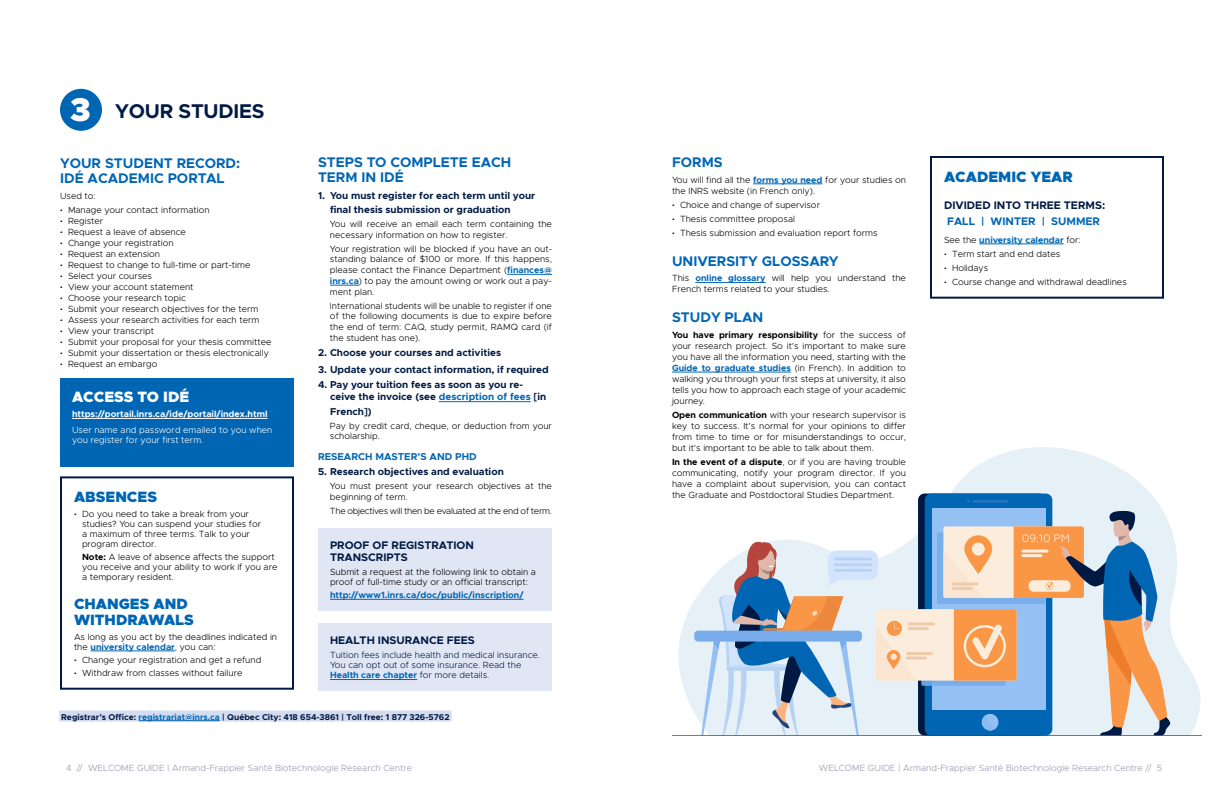
<style>
.page{position:relative;width:1224px;height:792px;background:#fff}
.page>*{position:absolute;margin:0;border:0;box-sizing:border-box;transform-origin:0 0}
.t1{font:900 33px "Metropolis";color:#fff}
.t2{font:700 20px "Metropolis";letter-spacing:-.01em;color:#001a44}
.t3{font:900 15px/16.2px "Metropolis";color:#0066b3}
.t4{font:900 15px "Metropolis";color:#fff}
.t5{font:700 14px/15.1px "Metropolis";color:#0066b3}
.t6{font:700 11px/11.9px "Metropolis";color:#001a44}
.t7{font:700 11px "Metropolis";color:#0066b3}
.t8{font:700 10px/14.4px "Metropolis";color:#001a44}
.t9{font:700 10px "Metropolis";color:#0066b3}
.t10{font:300 9px/11px "Metropolis";color:#000}
.t11{font:300 9px "Metropolis";color:#9799b0}
.t12{font:300 9px/10px "Metropolis";color:#001a44}
.t13{font:300 9px/10px "Metropolis";color:#fff}
.t14{font:300 9px "Metropolis";letter-spacing:-.03em;color:#000}
.t15{font:700 9px "Metropolis";color:#fff}
.t16{font:700 9px "Metropolis";color:#0066b3}
.t17{font:700 8.5px "Metropolis";color:#001a44}
.s1{font-weight:700}
.s2{font-weight:700;color:#0066b3}
.s3{color:#0066b3}
</style>
<div class="page">
<hr style="left:90px;top:651px;width:85px;height:1px;background:#0066b3">
<div style="left:60px;top:476px;width:234px;height:214px;border:2px solid #001a44"></div>
<hr style="left:979px;top:244px;width:85px;height:1px;background:#0066b3">
<div style="left:930px;top:156px;width:234px;height:143px;border:2px solid #001a44"></div>
<div style="left:318px;top:623px;width:234px;height:67px;background:#e1e6f4"></div>
<hr style="left:330px;top:679px;width:87px;height:1px;background:#0066b3">
<div style="left:318px;top:528px;width:234px;height:82px;background:#e1e6f4"></div>
<hr style="left:330px;top:599px;width:194px;height:1px;background:#0066b3">
<div style="left:60px;top:89px;width:42px;height:42px;background:#0066b3;border-radius:50%"></div>
<hr style="left:507px;top:274px;width:45px;height:1px;background:#0066b3">
<svg style="left:330px;top:285px;width:29px;height:1px"></svg>
<hr style="left:439px;top:401px;width:92px;height:1px;background:#0066b3">
<div style="left:59px;top:711px;width:393px;height:11px;background:#d4dcf0"></div>
<hr style="left:139px;top:721px;width:81px;height:1px;background:#0066b3">
<hr style="left:753px;top:184px;width:70px;height:1px;background:#0066b3">
<hr style="left:695px;top:282px;width:71px;height:1px;background:#0066b3">
<hr style="left:672px;top:372px;width:119px;height:1px;background:#0066b3">
<svg style="left:918px;top:447px;width:244px;height:63px;fill:#e6f0f7"></svg>
<div style="left:925px;top:494px;width:127px;height:242px;background:#0066b3;border-radius:7px"></div>
<hr style="left:973px;top:500px;width:36px;height:3px;background:#5e92dd">
<svg style="left:672px;top:510px;width:530px;height:226px"></svg>
<hr style="left:834px;top:558px;width:38px;height:2px;background:#b7d3f3">
<hr style="left:834px;top:563px;width:38px;height:3px;background:#b7d3f3">
<hr style="left:834px;top:569px;width:38px;height:3px;background:#b7d3f3">
<div style="left:60px;top:378px;width:234px;height:88px;background:#0066b3"></div>
<hr style="left:72px;top:418px;width:196px;height:1px;background:#fff">
<h1 class="t1" style="left:70px;top:88px;width:22px">3</h1>
<h3 class="t5" style="left:60px;top:156px;width:182px">YOUR STUDENT RECORD:<br>IDÉ ACADEMIC PORTAL</h3>
<p class="t10" style="left:60px;top:189px;width:151px;line-height:14px">Used to:<br><sup>.</sup> Manage your contact information</p>
<p class="t10" style="left:60px;top:215px;width:213px"><sup>.</sup> Register<br><sup>.</sup> Request a leave of absence<br><sup>.</sup> Change your registration<br><sup>.</sup> Request an extension<br><sup>.</sup> Request to change to full-time or part-time<br><sup>.</sup> Select your courses<br><sup>.</sup> View your account statement<br><sup>.</sup> Choose your research topic<br><sup>.</sup> Submit your research objectives for the term<br><sup>.</sup> Assess your research activities for each term<br><sup>.</sup> View your transcript<br><sup>.</sup> Submit your proposal for your thesis committee <sup>.</sup> Submit your dissertation or thesis electronically <sup>.</sup> Request an embargo</p>
<h2 class="t2" style="left:115px;top:99px;width:151px">YOUR STUDIES</h2>
<h3 class="t4" style="left:72px;top:387px;width:119px">ACCESS TO IDÉ</h3>
<p class="t15" style="left:72px;top:408px;width:197px">https://portail.inrs.ca/ide/portail/index.html</p>
<p class="t13" style="left:72px;top:425px;width:202px">User name and password emailed to you when you register for your first term.</p>
<h3 class="t3" style="left:74px;top:489px;width:85px">ABSENCES</h3>
<p class="t10" style="left:82px;top:509px;width:181px;line-height:10px;text-indent:-8px"><sup>.</sup> Do you need to take a break from your studies? You can suspend your studies for a maximum of three terms. Talk to your program director.</p>
<p class="t10" style="left:82px;top:552px;width:197px;line-height:10px"><span class="s1">Note:</span> A leave of absence affects the support you receive and your ability to work if you are a temporary resident.</p>
<h3 class="t3" style="left:74px;top:596px;width:121px">CHANGES AND<br>WITHDRAWALS</h3>
<p class="t10" style="left:74px;top:632px;width:205px;line-height:10px">As long as you act by the deadlines indicated in the <span class="s2">university calendar</span>, you can:</p>
<p class="t10" style="left:74px;top:653px;width:189px;line-height:13px"><sup>.</sup> Change your registration and get a refund <sup>.</sup> Withdraw from classes without failure</p>
<h3 class="t5" style="left:318px;top:155px;width:195px">STEPS TO COMPLETE EACH<br>TERM IN IDÉ</h3>
<p class="t8" style="left:330px;top:188px;width:207px;text-indent:-12px">1. You must register for each term until your final thesis submission or graduation</p>
<p class="t10" style="left:330px;top:218px;width:223px">You will receive an email each term containing the necessary information on how to register.</p>
<p class="t10" style="left:330px;top:243px;width:224px;text-align:justify">Your registration will be blocked if you have an out&shy;standing balance of $100 or more. If this happens, please contact the Finance Department (<span class="s2">finances@ inrs.ca</span>) to pay the amount owing or work out a pay&shy;ment plan.</p>
<p class="t10" style="left:330px;top:300px;width:224px;text-align:justify">International students will be unable to register if one of the following documents is due to expire before the end of term: CAQ, study permit, RAMQ card (if the student has one).</p>
<p class="t8" style="left:318px;top:345px;width:185px">2. Choose your courses and activities</p>
<p class="t8" style="left:318px;top:363px;width:232px">3. Update your contact information, if required</p>
<p class="t8" style="left:330px;top:379px;width:218px;line-height:12px;text-indent:-12px">4. Pay your tuition fees as soon as you re&shy;ceive the invoice (see <span class="s3">description of fees</span> [in</p>
<p class="t8" style="left:330px;top:404px;width:43px">French])</p>
<p class="t10" style="left:330px;top:420px;width:224px">Pay by credit card, cheque, or deduction from your scholarship.</p>
<p class="t9" style="left:318px;top:451px;width:160px">RESEARCH MASTER’S AND PHD</p>
<p class="t8" style="left:318px;top:465px;width:187px">5. Research objectives and evaluation</p>
<p class="t10" style="left:330px;top:481px;width:223px">You must present your research objectives at the beginning of term.</p>
<p class="t14" style="left:330px;top:505px;width:223px">The objectives will then be evaluated at the end of term.</p>
<p class="t6" style="left:330px;top:539px;width:146px">PROOF OF REGISTRATION<br>TRANSCRIPTS</p>
<p class="t10" style="left:330px;top:567px;width:208px;line-height:10px">Submit a request at the following link to obtain a proof of full-time study or an official transcript:</p>
<p class="t16" style="left:330px;top:589px;width:195px">http://www1.inrs.ca/doc/public/inscription/</p>
<p class="t6" style="left:330px;top:634px;width:146px">HEALTH INSURANCE FEES</p>
<p class="t12" style="left:330px;top:650px;width:211px">Tuition fees include health and medical insurance.<br>You can opt out of some insurance. Read the<br><span class="s2">Health care chapter</span> for more details.</p>
<p class="t17" style="left:61px;top:711px;width:390px">Registrar’s Office: <span class="s3">registrariat@inrs.ca</span> | Québec City: 418 654-3861 | Toll free: 1 877 326-5762</p>
<h3 class="t5" style="left:672px;top:155px;width:52px">FORMS</h3>
<p class="t10" style="left:672px;top:174px;width:236px">You will find all the <span class="s2">forms you need</span> for your studies on the INRS website (in French only).</p>
<p class="t10" style="left:672px;top:198px;width:207px;line-height:14px"><sup>.</sup> Choice and change of supervisor<br><sup>.</sup> Thesis committee proposal<br><sup>.</sup> Thesis submission and evaluation report forms</p>
<h3 class="t5" style="left:672px;top:253px;width:168px">UNIVERSITY GLOSSARY</h3>
<p class="t10" style="left:672px;top:273px;width:235px">This <span class="s2">online glossary</span> will help you understand the<br>French terms related to your studies.</p>
<h3 class="t5" style="left:672px;top:310px;width:93px">STUDY PLAN</h3>
<p class="t10" style="left:672px;top:329px;width:236px;text-align:justify"><span class="s1">You have primary responsibility</span> for the success of your research project. So it’s important to make sure you have all the information you need, starting with the <span class="s2">Guide to graduate studies</span> (in French). In addition to walking you through your first steps at university, it also tells you how to approach each stage of your academic journey.</p>
<p class="t10" style="left:672px;top:409px;width:236px;text-align:justify"><span class="s1">Open communication</span> with your research supervisor is key to success. It’s normal for your opinions to differ from time to time or for misunderstandings to occur, but it’s important to be able to talk about them.</p>
<p class="t10" style="left:672px;top:456px;width:236px;text-align:justify"><span class="s1">In the event of a dispute</span>, or if you are having trouble communicating, notify your program director. If you have a complaint about supervision, you can contact the Graduate and Postdoctoral Studies Department.</p>
<h3 class="t3" style="left:944px;top:169px;width:130px">ACADEMIC YEAR</h3>
<p class="t6" style="left:944px;top:199px;width:163px">DIVIDED INTO THREE TERMS:</p>
<p class="t7" style="left:947px;top:214px;width:155px">FALL | WINTER | SUMMER</p>
<p class="t10" style="left:944px;top:233px;width:184px;line-height:14px">See the <span class="s2">university calendar</span> for:<br><sup>.</sup> Term start and end dates<br><sup>.</sup> Holidays<br><sup>.</sup> Course change and withdrawal deadlines</p>
<p class="t11" style="left:66px;top:762px;width:348px">4 // WELCOME GUIDE | Armand-Frappier Santé Biotechnologie Research Centre</p>
<p class="t11" style="left:819px;top:762px;width:345px">WELCOME GUIDE | Armand-Frappier Santé Biotechnologie Research Centre // 5</p>
</div>
